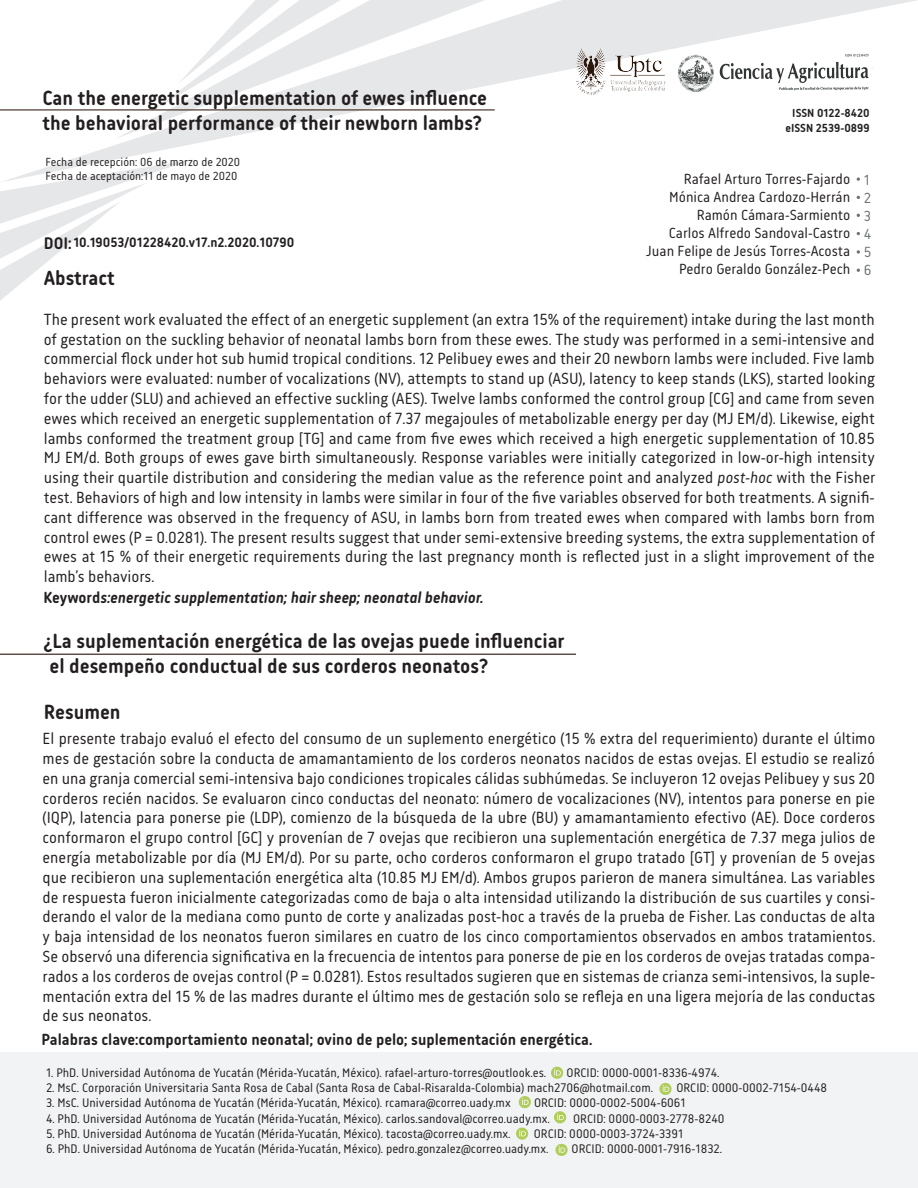
<style>
.page{position:relative;width:918px;height:1188px;background:#fff}
.page>*{position:absolute;margin:0;border:0;box-sizing:border-box;transform-origin:0 0}
.t1{font:700 21px/25px "Korb";color:#231f20}
.t2{font:700 17.25px "Korb";color:#231f20}
.t3{font:16.5px/19.8px "Korb";color:#231f20;text-align:justify}
.t4{font:700 16.5px "Korb";color:#231f20}
.t5{font:15px/18px "Korb";color:#231f20;text-align:right}
.t6{font:15px/18px "Korb";color:#6c7376;text-align:justify}
.t7{font:700 13.95px "Korb";color:#231f20}
.t8{font:12.75px "Korb";color:#231f20}
.t9{font:12px/14.4px "Korb";color:#231f20}
.t10{font:700 12px/14.4px "Korb";color:#231f20;text-align:center}
.s1{font-style:italic}
.s2{font-weight:700}
.s3{font-weight:700;font-style:italic}
</style>
<div class="page">
<svg style="left:0;top:182px;width:144px;height:118px"></svg>
<svg style="left:0;top:0;width:917px;height:182px"></svg>
<img style="left:675px;top:52px;width:197px;height:44px">
<img style="left:576px;top:49px;width:89px;height:46px">
<div style="left:0;top:1053px;width:917px;height:135px;background:#f2f3f4"></div>
<svg style="left:857px;top:177px;width:3px;height:4px"></svg>
<svg style="left:516px;top:1128px;width:13px;height:12px"></svg>
<svg style="left:551px;top:1067px;width:13px;height:12px"></svg>
<svg style="left:519px;top:1096px;width:12px;height:12px"></svg>
<svg style="left:659px;top:1083px;width:13px;height:12px"></svg>
<svg style="left:554px;top:1111px;width:13px;height:12px"></svg>
<svg style="left:555px;top:1144px;width:13px;height:12px"></svg>
<svg style="left:857px;top:250px;width:3px;height:4px"></svg>
<hr style="left:0;top:109px;width:495px;height:1px;background:#2c170b">
<hr style="left:0;top:654px;width:576px;height:1px;background:#2c170b">
<p class="t1" style="left:42px;top:85px;width:446px">Can the energetic supplementation of ewes influence the behavioral performance of their newborn lambs?</p>
<p class="t10" style="left:786px;top:106px;width:86px">ISSN 0122-8420 eISSN 2539-0899</p>
<p class="t9" style="left:45px;top:154px;width:196px">Fecha de recepción: 06 de marzo de 2020<br>Fecha de aceptación:11 de mayo de 2020</p>
<p class="t5" style="left:646px;top:170px;width:205px">Rafael Arturo Torres-Fajardo<br>Mónica Andrea Cardozo-Herrán<br>Ramón Cámara-Sarmiento<br>Carlos Alfredo Sandoval-Castro<br>Juan Felipe de Jesús Torres-Acosta<br>Pedro Geraldo González-Pech</p>
<p class="t6" style="left:864px;top:170px;width:9px">1<br>2<br>3<br>4<br>5<br>6</p>
<p class="t7" style="left:73px;top:234px;width:222px">10.19053/01228420.v17.n2.2020.10790</p>
<p class="t1" style="left:44px;top:265px;width:72px">Abstract</p>
<p class="t3" style="left:43px;top:309px;width:833px;text-align:left">The present work evaluated the effect of an energetic supplement (an extra 15% of the requirement) intake during the last month of gestation on the suckling behavior of neonatal lambs born from these ewes. The study was performed in a semi-intensive and commercial flock under hot sub humid tropical conditions. 12 Pelibuey ewes and their 20 newborn lambs were included. Five lamb behaviors were evaluated: number of vocalizations (NV), attempts to stand up (ASU), latency to keep stands (LKS), started looking for the udder (SLU) and achieved an effective suckling (AES). Twelve lambs conformed the control group [CG] and came from seven ewes which received an energetic supplementation of 7.37 megajoules of metabolizable energy per day (MJ EM/d). Likewise, eight lambs conformed the treatment group [TG] and came from five ewes which received a high energetic supplementation of 10.85<br>MJ EM/d. Both groups of ewes gave birth simultaneously. Response variables were initially categorized in low-or-high intensity using their quartile distribution and considering the median value as the reference point and analyzed <span class="s1">post-hoc</span> with the Fisher test. Behaviors of high and low intensity in lambs were similar in four of the five variables observed for both treatments. A signifi&shy;cant difference was observed in the frequency of ASU, in lambs born from treated ewes when compared with lambs born from control ewes (P = 0.0281). The present results suggest that under semi-extensive breeding systems, the extra supplementation of ewes at 15 % of their energetic requirements during the last pregnancy month is reflected just in a slight improvement of the lamb’s behaviors.<br><span class="s2">Keyword</span><span class="s3">s:energetic supplementation; hair sheep; neonatal behavior.</span></p>
<p class="t2" style="left:44px;top:233px;width:29px">DOI:</p>
<p class="t1" style="left:43px;top:628px;width:523px">¿La suplementación energética de las ovejas puede influenciar el desempeño conductual de sus corderos neonatos?</p>
<p class="t1" style="left:44px;top:699px;width:78px">Resumen</p>
<p class="t3" style="left:43px;top:728px;width:834px">El presente trabajo evaluó el efecto del consumo de un suplemento energético (15 % extra del requerimiento) durante el último mes de gestación sobre la conducta de amamantamiento de los corderos neonatos nacidos de estas ovejas. El estudio se realizó en una granja comercial semi-intensiva bajo condiciones tropicales cálidas subhúmedas. Se incluyeron 12 ovejas Pelibuey y sus 20 corderos recién nacidos. Se evaluaron cinco conductas del neonato: número de vocalizaciones (NV), intentos para ponerse en pie (IQP), latencia para ponerse pie (LDP), comienzo de la búsqueda de la ubre (BU) y amamantamiento efectivo (AE). Doce corderos conformaron el grupo control [GC] y provenían de 7 ovejas que recibieron una suplementación energética de 7.37 mega julios de energía metabolizable por día (MJ EM/d). Por su parte, ocho corderos conformaron el grupo tratado [GT] y provenían de 5 ovejas que recibieron una suplementación energética alta (10.85 MJ EM/d). Ambos grupos parieron de manera simultánea. Las variables de respuesta fueron inicialmente categorizadas como de baja o alta intensidad utilizando la distribución de sus cuartiles y consi&shy;derando el valor de la mediana como punto de corte y analizadas post-hoc a través de la prueba de Fisher. Las conductas de alta y baja intensidad de los neonatos fueron similares en cuatro de los cinco comportamientos observados en ambos tratamientos.<br>Se observó una diferencia significativa en la frecuencia de intentos para ponerse de pie en los corderos de ovejas tratadas compa&shy;rados a los corderos de ovejas control (P = 0.0281). Estos resultados sugieren que en sistemas de crianza semi-intensivos, la suple&shy;mentación extra del 15 % de las madres durante el último mes de gestación solo se refleja en una ligera mejoría de las conductas de sus neonatos.</p>
<p class="t4" style="left:42px;top:1030px;width:552px">Palabras clave:comportamiento neonatal; ovino de pelo; suplementación energética.</p>
<p class="t8" style="left:46px;top:1065px;width:502px">1. PhD. Universidad Autónoma de Yucatán (Mérida-Yucatán, México). rafael-arturo-torres@outlook.es.</p>
<p class="t8" style="left:567px;top:1065px;width:154px">ORCID: 0000-0001-8336-4974.</p>
<p class="t8" style="left:46px;top:1080px;width:609px">2. MsC. Corporación Universitaria Santa Rosa de Cabal (Santa Rosa de Cabal-Risaralda-Colombia) mach2706@hotmail.com.</p>
<p class="t8" style="left:676px;top:1080px;width:152px">ORCID: 0000-0002-7154-0448</p>
<p class="t8" style="left:46px;top:1096px;width:466px">3. MsC. Universidad Autónoma de Yucatán (Mérida-Yucatán, México). rcamara@correo.uady.mx</p>
<p class="t8" style="left:534px;top:1096px;width:153px">ORCID: 0000-0002-5004-6061</p>
<p class="t8" style="left:46px;top:1111px;width:505px">4. PhD. Universidad Autónoma de Yucatán (Mérida-Yucatán, México). carlos.sandoval@correo.uady.mx.</p>
<p class="t8" style="left:573px;top:1111px;width:153px">ORCID: 0000-0003-2778-8240</p>
<p class="t8" style="left:46px;top:1126px;width:466px">5. PhD. Universidad Autónoma de Yucatán (Mérida-Yucatán, México). tacosta@correo.uady.mx.</p>
<p class="t8" style="left:534px;top:1126px;width:151px">ORCID: 0000-0003-3724-3391</p>
<p class="t8" style="left:46px;top:1142px;width:504px">6. PhD. Universidad Autónoma de Yucatán (Mérida-Yucatán, México). pedro.gonzalez@correo.uady.mx.</p>
<p class="t8" style="left:572px;top:1142px;width:152px">ORCID: 0000-0001-7916-1832.</p>
</div>
